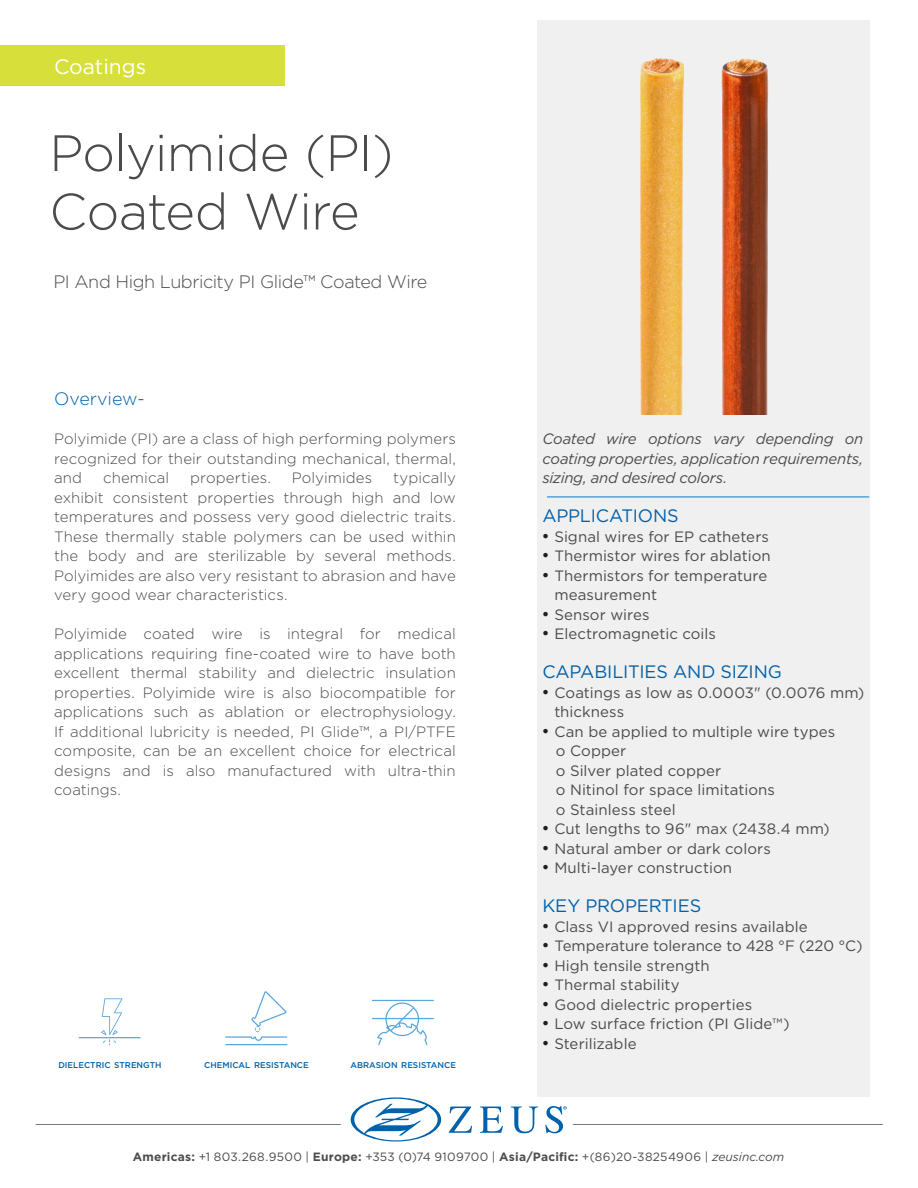
<style>
.page{position:relative;width:918px;height:1188px;background:#fff}
.page>*{position:absolute;margin:0;border:0;box-sizing:border-box;transform-origin:0 0}
.Zeus-H1{font:300 51px/58.5px "Gotham";letter-spacing:-.015em;color:#4a4b4b}
.Zeus-Body-Copy{font:21px "Gotham";color:#fff}
.t1{font:18px "Gotham";letter-spacing:-.01em;color:#0161aa}
.t2{font:300 18px "Gotham";letter-spacing:-.025em;color:#4a4b4b}
.Zeus-Body-Copy-2{font:300 18px "Gotham";color:#0161aa}
.t3{font:300 15px/19.5px "Gotham";letter-spacing:.005em;color:#4a4b4b;text-align:justify}
.t4{font:15px/19.5px "Gotham";letter-spacing:.005em;color:#4a4b4b}
.t5{font:italic 15px/19.5px "Gotham";letter-spacing:-.015em;color:#4a4b4b;text-align:justify}
.t6{font:12px "Gotham";letter-spacing:.025em;color:#4a4b4b}
.t7{font:500 8.4px "Gotham";color:#0161aa}
.s1{font-family:"Times New Roman";font-size:18px;color:#231f20}
.s2{font-weight:700;color:#4b4c4c}
.s3{font-style:italic}
</style>
<div class="page">
<svg style="left:79px;top:998px;width:62px;height:47px"></svg>
<svg style="left:372px;top:1000px;width:62px;height:45px"></svg>
<svg style="left:225px;top:991px;width:62px;height:54px"></svg>
<div style="left:537px;top:21px;width:332px;height:1076px;background:#f0f0f0"></div>
<img style="left:640px;top:58px;width:129px;height:357px">
<div style="left:0;top:46px;width:284px;height:40px;background:#d7e03a"></div>
<hr style="left:547px;top:496px;width:322px;height:2px;background:#59a1d1">
<svg style="left:449px;top:1107px;width:23px;height:26px"></svg>
<svg style="left:480px;top:1107px;width:23px;height:26px"></svg>
<svg style="left:511px;top:1107px;width:27px;height:26px"></svg>
<svg style="left:351px;top:1097px;width:90px;height:45px"></svg>
<svg style="left:545px;top:1106px;width:22px;height:27px"></svg>
<hr style="left:573px;top:1124px;width:310px;height:1px;background:#797a78">
<hr style="left:36px;top:1124px;width:305px;height:1px;background:#797a78">
<p class="Zeus-Body-Copy" style="left:54px;top:53px;width:94px">Coatings</p>
<p class="Zeus-H1" style="left:49px;top:122px;width:346px">Polyimide (PI)<br>Coated Wire</p>
<p class="t2" style="left:53px;top:270px;width:376px">PI And High Lubricity PI Glide™ Coated Wire</p>
<p class="Zeus-Body-Copy-2" style="left:54px;top:387px;width:92px">Overview-</p>
<p class="t3" style="left:54px;top:429px;width:403px">Polyimide (PI) are a class of high performing polymers recognized for their outstanding mechanical, thermal, and</p>
<p class="t3" style="left:54px;top:468px;width:403px;text-indent:339px">typically exhibit consistent properties through high and low temperatures and possess very good dielectric traits.<br>These thermally stable polymers can be used within the body and are sterilizable by several methods.<br>Polyimides are also very resistant to abrasion and have very good wear characteristics.</p>
<p class="t3" style="left:54px;top:624px;width:403px">Polyimide coated wire is integral for medical applications requiring fine-coated wire to have both excellent thermal stability and dielectric insulation properties. Polyimide wire is also biocompatible for applications such as ablation or electrophysiology.<br>If additional lubricity is needed, PI Glide™, a PI/PTFE composite, can be an excellent choice for electrical designs and is also manufactured with ultra-thin coatings.</p>
<p class="t3" style="left:103px;top:468px;width:68px">chemical</p>
<p class="t3" style="left:190px;top:468px;width:82px">properties.</p>
<p class="t3" style="left:292px;top:468px;width:82px">Polyimides</p>
<p class="t7" style="left:58px;top:1060px;width:105px">DIELECTRIC STRENGTH</p>
<p class="t7" style="left:204px;top:1060px;width:106px">CHEMICAL RESISTANCE</p>
<p class="t7" style="left:351px;top:1060px;width:107px">ABRASION RESISTANCE</p>
<p class="t5" style="left:542px;top:429px;width:323px">Coated wire options vary depending on coating properties, application requirements, sizing, and desired colors.</p>
<p class="t1" style="left:542px;top:504px;width:138px">APPLICATIONS</p>
<p class="t4" style="left:542px;top:526px;width:228px"><span class="s1">•</span> Signal wires for EP catheters</p>
<p class="t4" style="left:542px;top:546px;width:230px"><span class="s1">•</span> Thermistor wires for ablation</p>
<p class="t4" style="left:554px;top:565px;width:215px;text-indent:-12px"><span class="s1">•</span> Thermistors for temperature measurement</p>
<p class="t4" style="left:542px;top:604px;width:109px"><span class="s1">•</span> Sensor wires</p>
<p class="t4" style="left:542px;top:624px;width:175px"><span class="s1">•</span> Electromagnetic coils</p>
<p class="t1" style="left:542px;top:660px;width:241px">CAPABILITIES AND SIZING</p>
<p class="t4" style="left:554px;top:682px;width:312px;text-indent:-12px"><span class="s1">•</span> Coatings as low as 0.0003" (0.0076 mm) thickness</p>
<p class="t4" style="left:542px;top:721px;width:294px"><span class="s1">•</span> Can be applied to multiple wire types</p>
<p class="t4" style="left:556px;top:741px;width:72px">o Copper</p>
<p class="t4" style="left:556px;top:760px;width:167px">o Silver plated copper</p>
<p class="t4" style="left:556px;top:780px;width:221px">o Nitinol for space limitations</p>
<p class="t4" style="left:556px;top:799px;width:121px">o Stainless steel</p>
<p class="t4" style="left:542px;top:819px;width:289px"><span class="s1">•</span> Cut lengths to 96" max (2438.4 mm)</p>
<p class="t4" style="left:542px;top:838px;width:230px"><span class="s1">•</span> Natural amber or dark colors</p>
<p class="t4" style="left:542px;top:858px;width:191px"><span class="s1">•</span> Multi-layer construction</p>
<p class="t1" style="left:542px;top:894px;width:160px">KEY PROPERTIES</p>
<p class="t4" style="left:542px;top:916px;width:267px"><span class="s1">•</span> Class VI approved resins available</p>
<p class="t4" style="left:542px;top:936px;width:322px"><span class="s1">•</span> Temperature tolerance to 428 °F (220 °C)</p>
<p class="t4" style="left:542px;top:955px;width:169px"><span class="s1">•</span> High tensile strength</p>
<p class="t4" style="left:542px;top:975px;width:139px"><span class="s1">•</span> Thermal stability</p>
<p class="t4" style="left:542px;top:994px;width:211px"><span class="s1">•</span> Good dielectric properties</p>
<p class="t4" style="left:542px;top:1014px;width:249px"><span class="s1">•</span> Low surface friction (PI Glide™)</p>
<p class="t4" style="left:542px;top:1033px;width:96px"><span class="s1">•</span> Sterilizable</p>
<p class="t6" style="left:133px;top:1149px;width:653px"><span class="s2">Americas:</span> +1 803.268.9500 | <span class="s2">Europe:</span> +353 (0)74 9109700 | <span class="s2">Asia/Pacific:</span> +(86)20-38254906 | <span class="s3">zeusinc.com</span></p>
</div>
